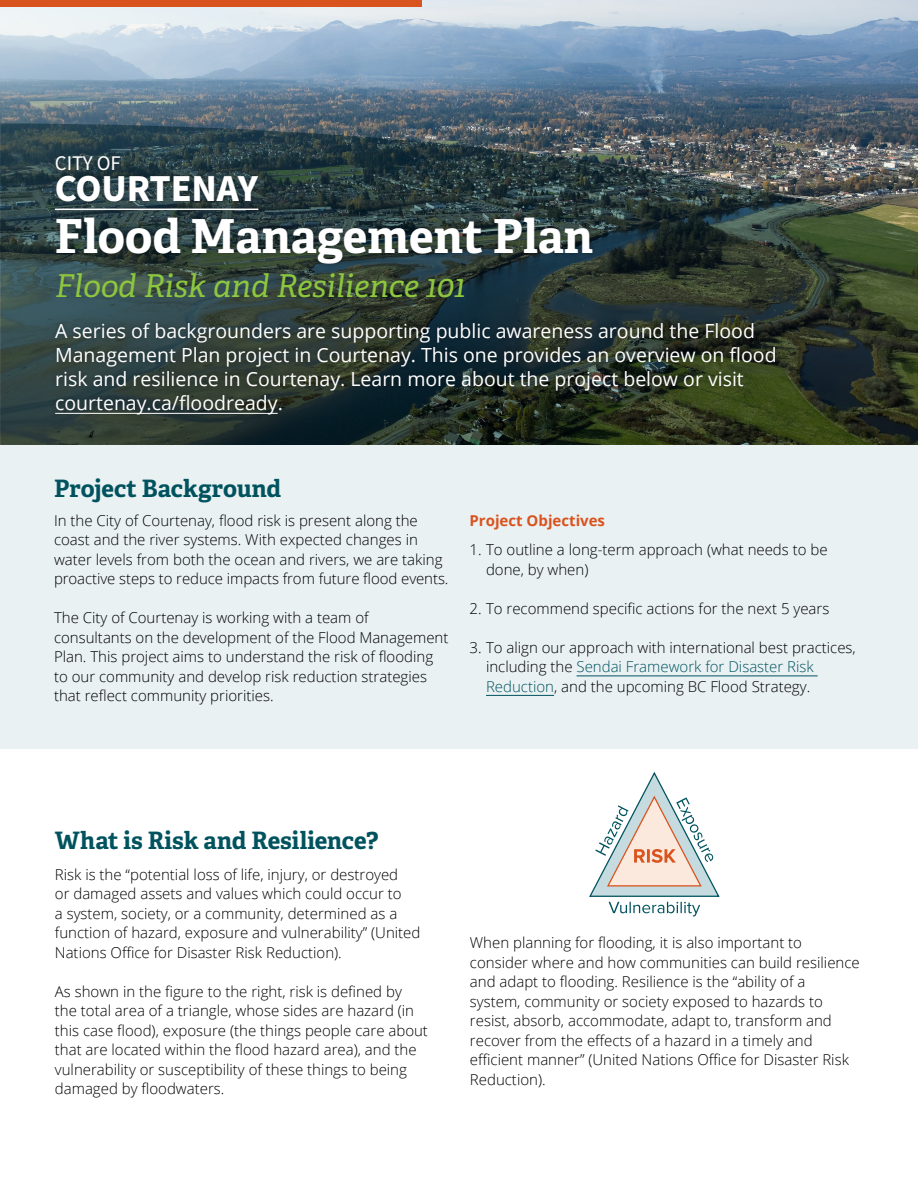
<style>
.page{position:relative;width:918px;height:1188px;background:#fff}
.page>*{position:absolute;margin:0;border:0;box-sizing:border-box;transform-origin:0 0}
.t1{font:700 46.8px "Adelle";color:#fff}
.t2{font:700 38.25px "Source Sans Pro";letter-spacing:-.005em;color:#fff}
.t3{font:italic 31.5px "Adelle";color:#8dc63f}
.t4{font:700 24px "Adelle";color:#00535e}
.t5{font:20.85px "Source Sans Pro";letter-spacing:-.005em;color:#fff}
.t6{font:19.5px/24px "Open Sans";color:#fff}
.t7{font:300 15px/19.5px "Open Sans";color:#000}
.t8{font:700 15px "Open Sans";color:#d9531e}
.s1{color:#00535e}
</style>
<div class="page">
<img style="left:0;top:0;width:918px;height:110px">
<img style="left:0;top:110px;width:918px;height:335px">
<div style="left:0;top:0;width:422px;height:7px;background:#d9531e"></div>
<div style="left:50px;top:150px;width:548px;height:119px;background:#000;opacity:.33"></div>
<hr style="left:55px;top:209px;width:203px;height:1px;background:#fff">
<div style="left:0;top:445px;width:918px;height:303px;background:#eaf1f3"></div>
<hr style="left:577px;top:676px;width:241px;height:1px;background:#00535e">
<hr style="left:486px;top:695px;width:68px;height:1px;background:#00535e">
<div style="left:50px;top:318px;width:730px;height:101px;background:#000;opacity:.33"></div>
<hr style="left:55px;top:413px;width:223px;height:1px;background:#fff">
<svg style="left:589px;top:772px;width:131px;height:144px"></svg>
<h3 class="t5" style="left:55px;top:149px;width:67px">CITY OF</h3>
<h2 class="t2" style="left:55px;top:162px;width:205px">COURTENAY</h2>
<h1 class="t1" style="left:55px;top:206px;width:540px">Flood Management Plan</h1>
<h3 class="t3" style="left:55px;top:266px;width:412px">Flood Risk and Resilience 101</h3>
<p class="t6" style="left:55px;top:318px;width:723px">A series of backgrounders are supporting public awareness around the Flood Management Plan project in Courtenay. This one provides an overview on flood risk and resilience in Courtenay. Learn more about the project below or visit courtenay.ca/floodready.</p>
<h3 class="t4" style="left:54px;top:473px;width:229px">Project Background</h3>
<p class="t7" style="left:54px;top:510px;width:396px">In the City of Courtenay, flood risk is present along the coast and the river systems. With expected changes in water levels from both the ocean and rivers, we are taking proactive steps to reduce impacts from future flood events.</p>
<p class="t7" style="left:54px;top:608px;width:396px">The City of Courtenay is working with a team of consultants on the development of the Flood Management Plan. This project aims to understand the risk of flooding to our community and develop risk reduction strategies that reflect community priorities.</p>
<p class="t8" style="left:470px;top:510px;width:137px">Project Objectives</p>
<p class="t7" style="left:486px;top:540px;width:343px;text-indent:-16px">1. To outline a long-term approach (what needs to be done, by when)</p>
<p class="t7" style="left:470px;top:598px;width:361px">2. To recommend specific actions for the next 5 years</p>
<p class="t7" style="left:486px;top:637px;width:371px;text-indent:-16px">3. To align our approach with international best practices, including the <span class="s1">Sendai Framework for Disaster Risk<br>Reduction</span>, and the upcoming BC Flood Strategy.</p>
<h3 class="t4" style="left:55px;top:825px;width:325px">What is Risk and Resilience?</h3>
<p class="t7" style="left:55px;top:864px;width:367px">Risk is the “potential loss of life, injury, or destroyed<br>or damaged assets and values which could occur to<br>a system, society, or a community, determined as a function of hazard, exposure and vulnerability” (United Nations Office for Disaster Risk Reduction).</p>
<p class="t7" style="left:55px;top:981px;width:375px">As shown in the figure to the right, risk is defined by<br>the total area of a triangle, whose sides are hazard (in this case flood), exposure (the things people care about that are located within the flood hazard area), and the vulnerability or susceptibility of these things to being damaged by floodwaters.</p>
<p class="t7" style="left:470px;top:932px;width:391px">When planning for flooding, it is also important to consider where and how communities can build resilience and adapt to flooding. Resilience is the “ability of a<br>system, community or society exposed to hazards to resist, absorb, accommodate, adapt to, transform and recover from the effects of a hazard in a timely and efficient manner” (United Nations Office for Disaster Risk Reduction).</p>
</div>
